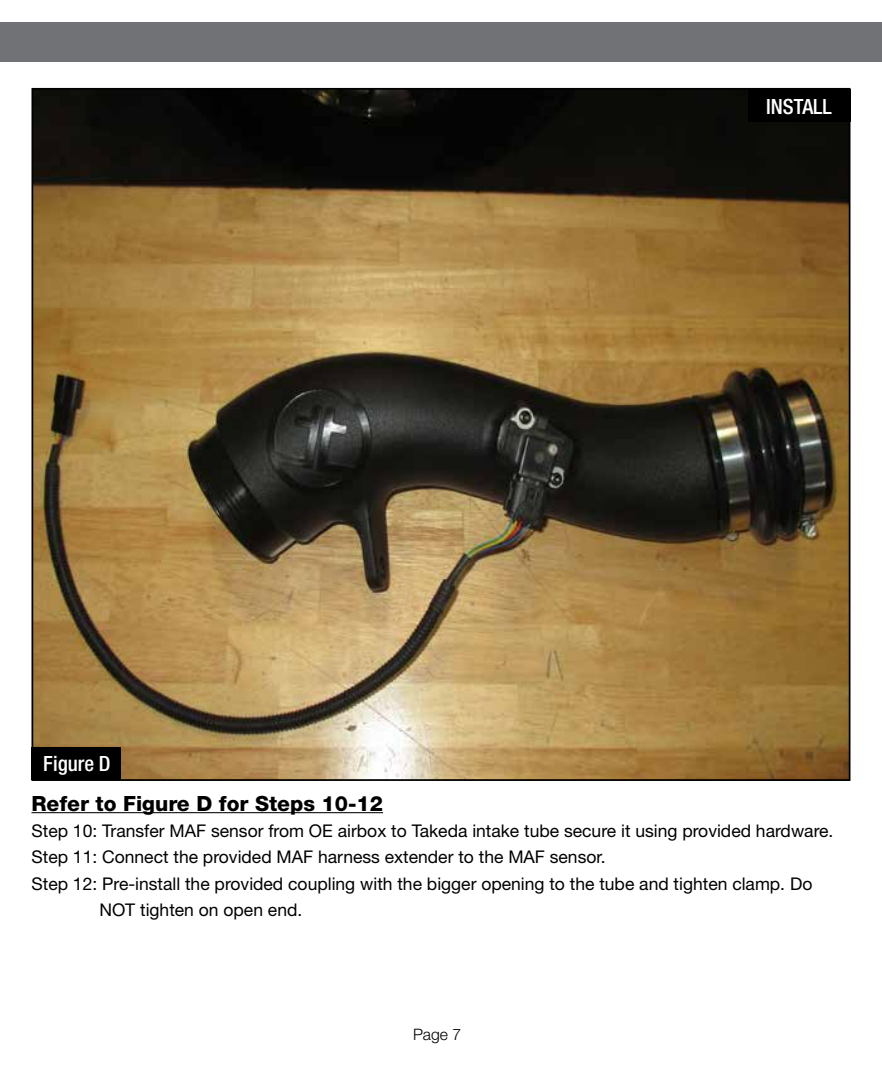
<style>
.page{position:relative;width:882px;height:1071px;background:#fff}
.page>*{position:absolute;margin:0;border:0;box-sizing:border-box;transform-origin:0 0}
.t1{font:800 21px "Helvetica Neue";color:#000}
.t2{font:500 condensed 21px "Helvetica Neue";color:#fff}
.t3{font:17.5px "Helvetica Neue";color:#000}
.t4{font:300 15.75px "Helvetica Neue";color:#000}
</style>
<div class="page">
<img style="left:35px;top:91px;width:812px;height:687px">
<div style="left:0;top:23px;width:882px;height:39px;background:#717275"></div>
<hr style="left:32px;top:812px;width:351px;height:1px;background:#000">
<div style="left:32px;top:747px;width:89px;height:33px;background:#000"></div>
<div style="left:748px;top:89px;width:102px;height:33px;background:#000"></div>
<p class="t2" style="left:43px;top:751px;width:69px">Figure D</p>
<p class="t2" style="left:766px;top:94px;width:67px">INSTALL</p>
<p class="t1" style="left:32px;top:791px;width:353px">Refer to Figure D for Steps 10-12</p>
<p class="t3" style="left:32px;top:820px;width:803px">Step 10: Transfer MAF sensor from OE airbox to Takeda intake tube secure it using provided hardware.</p>
<p class="t3" style="left:32px;top:847px;width:576px">Step 11: Connect the provided MAF harness extender to the MAF sensor.</p>
<p class="t3" style="left:32px;top:873px;width:782px">Step 12: Pre-install the provided coupling with the bigger opening to the tube and tighten clamp. Do</p>
<p class="t3" style="left:99px;top:899px;width:204px">NOT tighten on open end.</p>
<p class="t4" style="left:413px;top:1024px;width:50px">Page 7</p>
</div>
